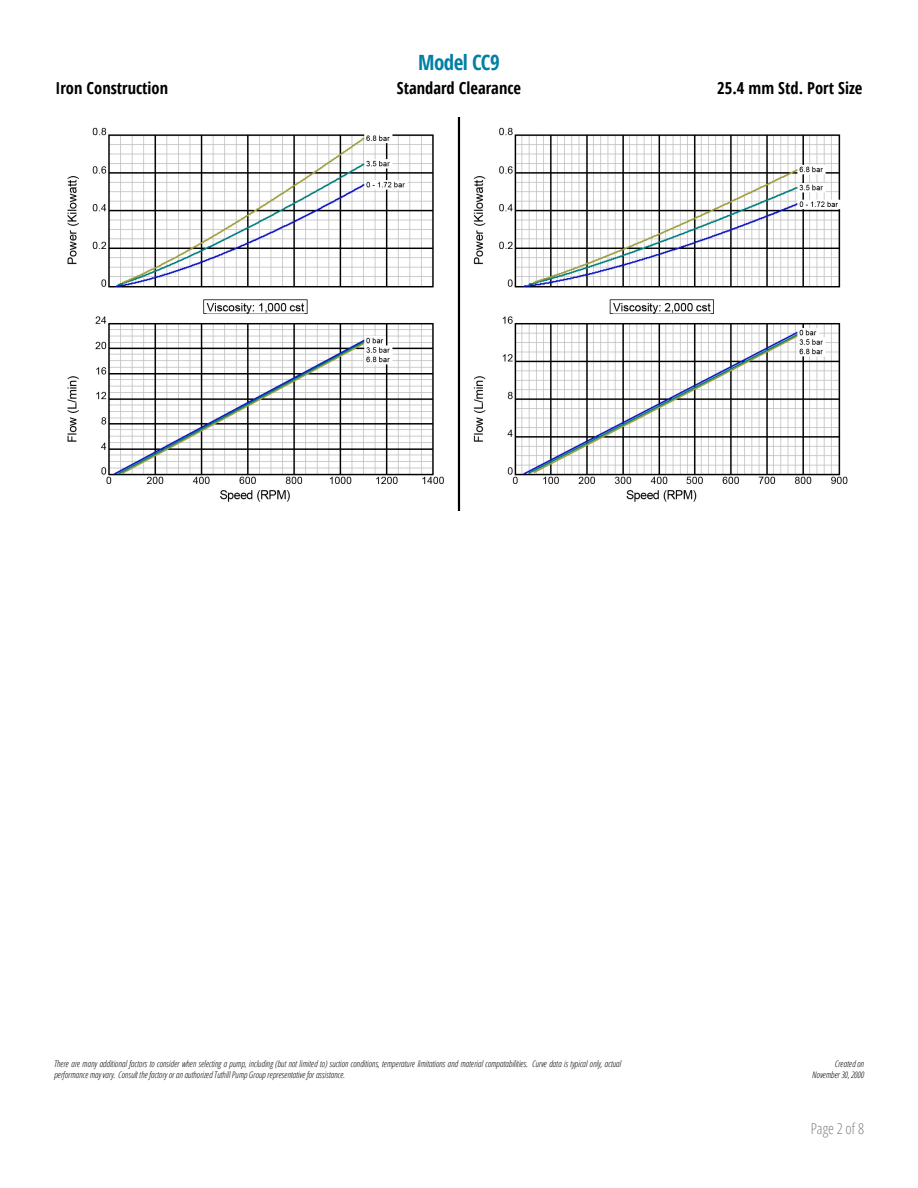
<style>
.page{position:relative;width:918px;height:1188px;background:#fff}
.page>*{position:absolute;margin:0;border:0;box-sizing:border-box;transform-origin:0 0}
.Section_Header{font:700 condensed 21px "Open Sans";letter-spacing:-.025em;color:#007fa4}
.t1{font:700 condensed 16.5px "Open Sans";color:#000}
.Page_Number{font:300 condensed 15px "Open Sans";color:#808184}
.t2{font:italic 300 condensed 9px/10.8px "Open Sans";color:#000}
</style>
<div class="page">
<img style="left:67px;top:117px;width:781px;height:394px">
<p class="Section_Header" style="left:418px;top:48px;width:83px">Model CC9</p>
<h2 class="t1" style="left:55px;top:76px;width:114px">Iron Construction</h2>
<h2 class="t1" style="left:397px;top:76px;width:126px">Standard Clearance</h2>
<p class="t1" style="left:717px;top:76px;width:147px">25.4 mm Std. Port Size</p>
<p class="t2" style="left:54px;top:1058px;width:569px">There are many additional factors to consider when selecting a pump, including (but not limited to) suction conditions, temperature limitations and material compatabilities. Curve data is typical only, actual performance may vary. Consult the factory or an authorized Tuthill Pump Group representative for assistance.</p>
<p class="t2" style="left:812px;top:1058px;width:53px;text-align:right">Created on<br>November 30, 2000</p>
<p class="Page_Number" style="left:811px;top:1118px;width:55px">Page 2 of 8</p>
</div>
